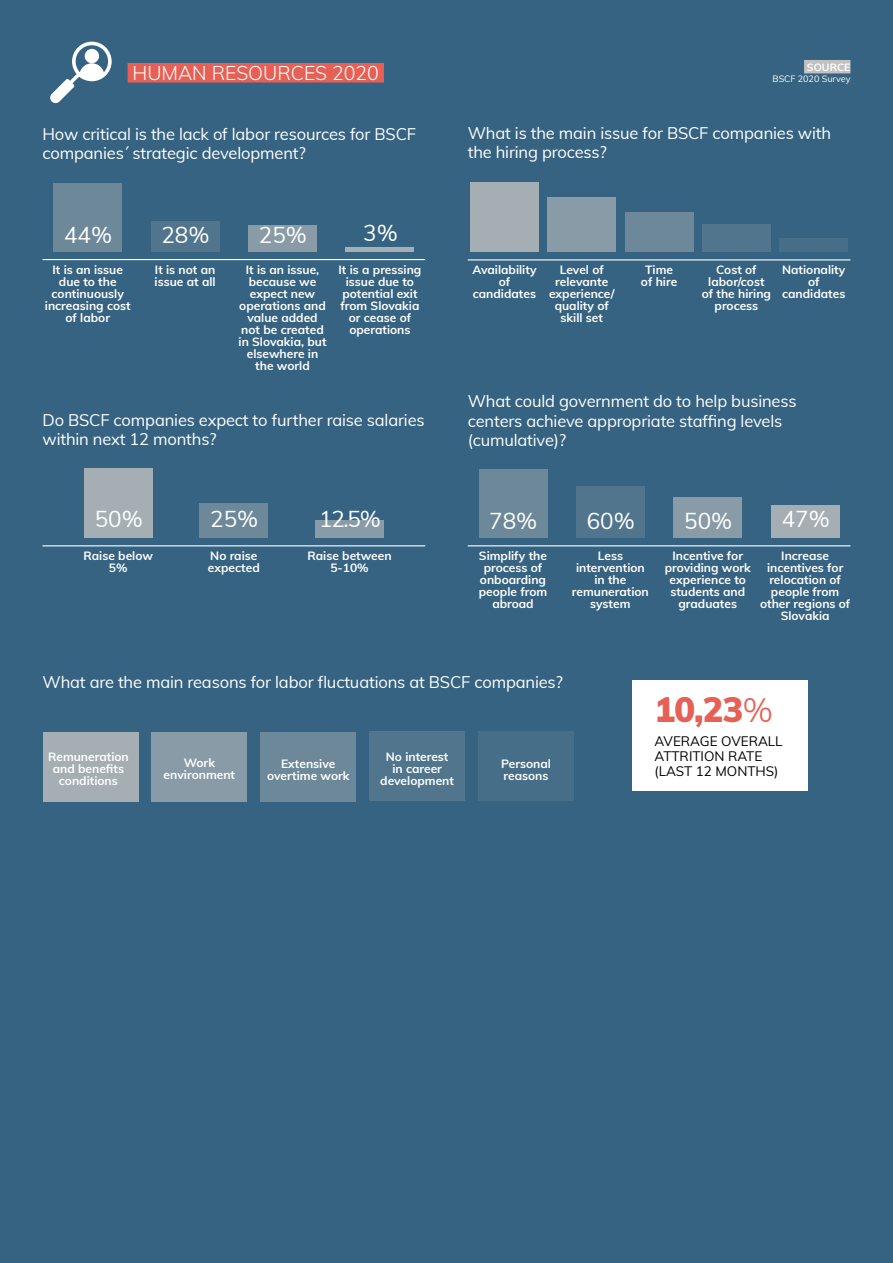
<style>
.page{position:relative;width:893px;height:1263px;background:#366381}
.page>*{position:absolute;margin:0;border:0;box-sizing:border-box;transform-origin:0 0}
.t1{font:900 34.5px "Muli";color:#e66056}
.t2{font:22.5px "Muli";color:#fff}
.t3{font:300 19.5px "Muli";color:#fff}
.t4{font:16.5px/19.5px "Muli";letter-spacing:-.01em;color:#fff}
.t5{font:13.5px/15px "Muli";color:#000}
.t6{font:700 12px/12px "Muli";color:#fff;text-align:center}
.t7{font:700 10.5px "Muli";color:#fff}
.t8{font:9px "Muli";color:#fff}
.s1{font-weight:300;font-size:33px}
</style>
<div class="page">
<hr style="left:43px;top:259px;width:382px;height:1px;background:#fff">
<div style="left:54px;top:183px;width:68px;height:68px;background:#6c8899"></div>
<div style="left:151px;top:221px;width:68px;height:30px;background:#51758d"></div>
<hr style="left:346px;top:247px;width:68px;height:4px;background:#a4aeb3">
<div style="left:248px;top:225px;width:69px;height:26px;background:#889ba6"></div>
<hr style="left:468px;top:545px;width:382px;height:1px;background:#fff">
<div style="left:479px;top:469px;width:68px;height:69px;background:#6c8899"></div>
<div style="left:576px;top:487px;width:68px;height:51px;background:#51758d"></div>
<div style="left:771px;top:505px;width:68px;height:33px;background:#a4aeb3"></div>
<div style="left:674px;top:497px;width:68px;height:41px;background:#889ba6"></div>
<div style="left:804px;top:60px;width:46px;height:13px;background:#c0c1c0"></div>
<div style="left:128px;top:63px;width:256px;height:19px;background:#e66056"></div>
<hr style="left:43px;top:545px;width:382px;height:1px;background:#fff">
<div style="left:84px;top:469px;width:68px;height:69px;background:#a4aeb3"></div>
<div style="left:315px;top:520px;width:69px;height:18px;background:#889ba6"></div>
<div style="left:200px;top:503px;width:68px;height:35px;background:#6c8899"></div>
<svg style="left:50px;top:42px;width:62px;height:62px"></svg>
<hr style="left:468px;top:259px;width:382px;height:1px;background:#fff">
<div style="left:625px;top:212px;width:68px;height:40px;background:#6c8899"></div>
<div style="left:702px;top:225px;width:68px;height:27px;background:#51758d"></div>
<div style="left:780px;top:238px;width:68px;height:14px;background:#466e88"></div>
<div style="left:470px;top:183px;width:68px;height:69px;background:#a4aeb3"></div>
<div style="left:548px;top:198px;width:68px;height:54px;background:#889ba6"></div>
<div style="left:260px;top:732px;width:96px;height:69px;background:#6c8899"></div>
<div style="left:369px;top:732px;width:96px;height:69px;background:#51758d"></div>
<div style="left:478px;top:732px;width:96px;height:69px;background:#466e88"></div>
<div style="left:43px;top:732px;width:95px;height:69px;background:#a4aeb3"></div>
<div style="left:151px;top:732px;width:96px;height:69px;background:#889ba6"></div>
<div style="left:632px;top:680px;width:176px;height:111px;background:#fff"></div>
<p class="t7" style="left:807px;top:60px;width:45px">SOURCE</p>
<h3 class="t3" style="left:133px;top:59px;width:248px">HUMAN RESOURCES 2020</h3>
<p class="t8" style="left:772px;top:72px;width:79px">BSCF 2020 Survey</p>
<h3 class="t4" style="left:43px;top:123px;width:375px">How critical is the lack of labor resources for BSCF companies´ strategic development?</h3>
<h2 class="t2" style="left:64px;top:218px;width:50px">44%</h2>
<p class="t6" style="left:45px;top:263px;width:87px">It is an issue due to the continuously increasing cost of labor</p>
<h2 class="t2" style="left:161px;top:218px;width:50px">28%</h2>
<p class="t6" style="left:155px;top:263px;width:63px;text-align:left">It is not an issue at all</p>
<h2 class="t2" style="left:259px;top:218px;width:50px">25%</h2>
<p class="t6" style="left:239px;top:263px;width:89px">It is an issue, because we expect new operations and value added not be created in Slovakia, but elsewhere in the world</p>
<h2 class="t2" style="left:363px;top:216px;width:36px">3%</h2>
<p class="t6" style="left:339px;top:263px;width:84px">It is a pressing issue due to potential exit from Slovakia or cease of operations</p>
<h3 class="t4" style="left:43px;top:409px;width:384px">Do BSCF companies expect to further raise salaries within next 12 months?</h3>
<h2 class="t2" style="left:95px;top:503px;width:50px">50%</h2>
<p class="t6" style="left:83px;top:549px;width:71px">Raise below<br>5%</p>
<h2 class="t2" style="left:210px;top:503px;width:50px">25%</h2>
<p class="t6" style="left:208px;top:549px;width:53px;text-align:left">No raise expected</p>
<h2 class="t2" style="left:319px;top:503px;width:63px">12.5%</h2>
<p class="t6" style="left:307px;top:549px;width:86px">Raise between<br>5-10%</p>
<h3 class="t4" style="left:468px;top:122px;width:365px">What is the main issue for BSCF companies with the hiring process?</h3>
<p class="t6" style="left:472px;top:264px;width:66px">Availability of candidates</p>
<p class="t6" style="left:549px;top:264px;width:67px">Level of relevante experience/ quality of skill set</p>
<p class="t6" style="left:641px;top:264px;width:38px">Time of hire</p>
<p class="t6" style="left:702px;top:264px;width:71px">Cost of labor/cost of the hiring process</p>
<p class="t6" style="left:782px;top:264px;width:65px">Nationality of candidates</p>
<h3 class="t4" style="left:468px;top:391px;width:330px">What could government do to help business centers achieve appropriate staffing levels (cumulative)?</h3>
<h2 class="t2" style="left:489px;top:504px;width:50px">78%</h2>
<p class="t6" style="left:479px;top:549px;width:70px">Simplify the process of onboarding people from abroad</p>
<h2 class="t2" style="left:587px;top:504px;width:50px">60%</h2>
<p class="t6" style="left:572px;top:549px;width:78px">Less intervention in the remuneration system</p>
<h2 class="t2" style="left:684px;top:504px;width:50px">50%</h2>
<p class="t6" style="left:665px;top:549px;width:88px">Incentive for providing work experience to students and graduates</p>
<h2 class="t2" style="left:782px;top:503px;width:50px">47%</h2>
<p class="t6" style="left:760px;top:549px;width:92px">Increase incentives for relocation of people from other regions of<br>Slovakia</p>
<h3 class="t4" style="left:43px;top:672px;width:522px">What are the main reasons for labor fluctuations at BSCF companies?</h3>
<p class="t6" style="left:48px;top:750px;width:82px">Remuneration and benefits conditions</p>
<p class="t6" style="left:164px;top:756px;width:73px">Work environment</p>
<p class="t6" style="left:267px;top:757px;width:84px">Extensive overtime work</p>
<p class="t6" style="left:380px;top:750px;width:75px">No interest in career development</p>
<p class="t6" style="left:501px;top:757px;width:51px;text-align:left">Personal reasons</p>
<h1 class="t1" style="left:655px;top:685px;width:120px">10,23<span class="s1">%</span></h1>
<p class="t5" style="left:655px;top:733px;width:130px">AVERAGE OVERALL<br>ATTRITION RATE (LAST 12 MONTHS)</p>
</div>
